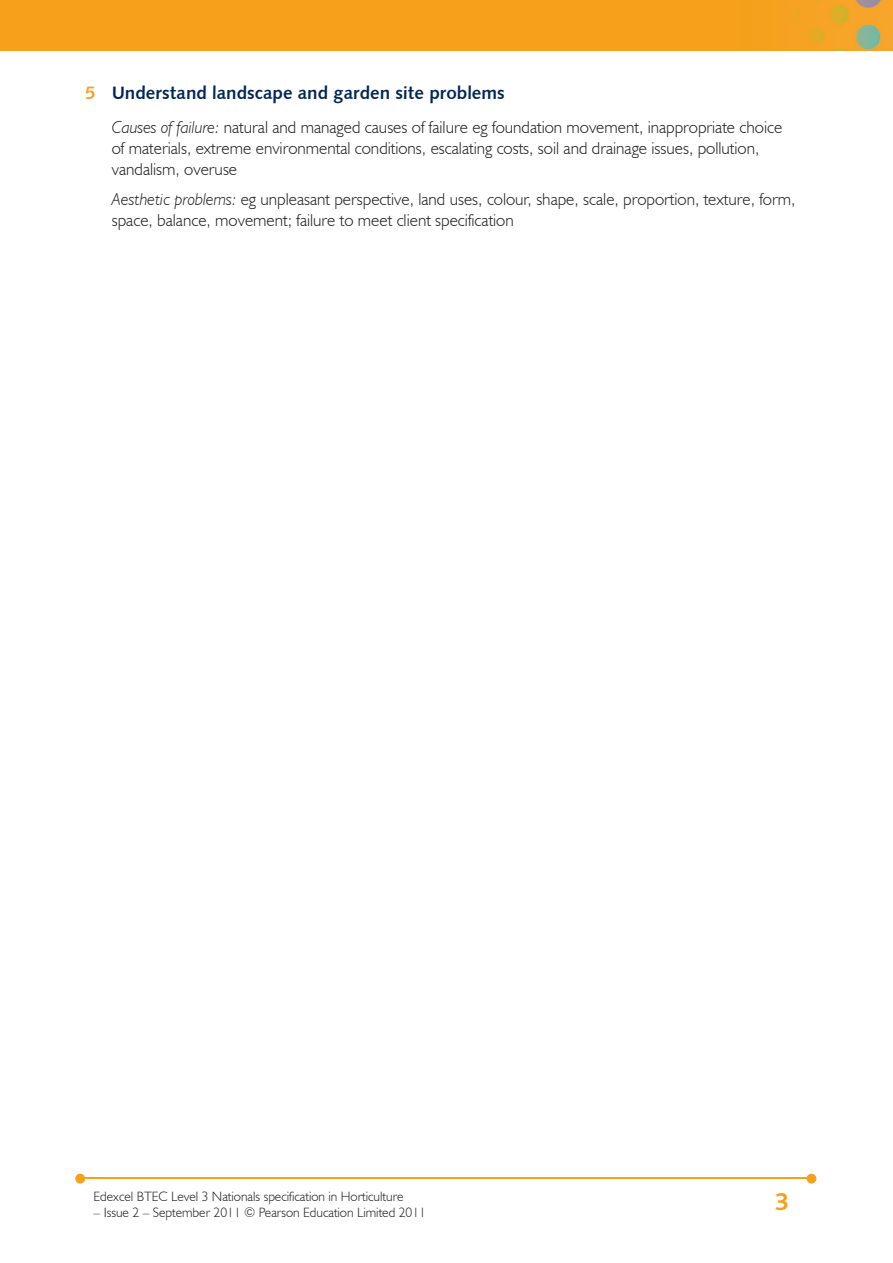
<style>
.page{position:relative;width:893px;height:1263px;background:#fff}
.page>*{position:absolute;margin:0;border:0;box-sizing:border-box;transform-origin:0 0}
.t1{font:700 25.5px "Bliss";color:#f6a01b}
.t2{font:18px "Humanist 531 BT Bold A";color:#002556}
.t3{font:300 17.25px/21px "Humanist 521 BT";color:#231f20}
.t4{font:300 13.5px "Humanist 521 BT";color:#231f20}
.s1{color:#f6a01b}
.s2{font-style:italic}
</style>
<div class="page">
<img style="left:0;top:0;width:893px;height:51px">
<hr style="left:82px;top:1178px;width:728px;height:1px;background:#f6a01b">
<svg style="left:807px;top:1174px;width:9px;height:9px"></svg>
<svg style="left:75px;top:1174px;width:10px;height:9px"></svg>
<p class="t2" style="left:85px;top:81px;width:421px"><span class="s1">5</span> Understand landscape and garden site problems</p>
<p class="t3" style="left:112px;top:117px;width:672px"><span class="s2">Causes of failure:</span> natural and managed causes of failure eg foundation movement, inappropriate choice of materials, extreme environmental conditions, escalating costs, soil and drainage issues, pollution, vandalism, overuse</p>
<p class="t3" style="left:112px;top:188px;width:685px"><span class="s2">Aesthetic problems:</span> eg unpleasant perspective, land uses, colour, shape, scale, proportion, texture, form, space, balance, movement; failure to meet client specification</p>
<p class="t4" style="left:94px;top:1188px;width:312px">Edexcel BTEC Level 3 Nationals specification in Horticulture</p>
<p class="t4" style="left:94px;top:1204px;width:334px">– Issue 2 – September 2011 © Pearson Education Limited 2011</p>
<h1 class="t1" style="left:775px;top:1188px;width:15px">3</h1>
</div>
